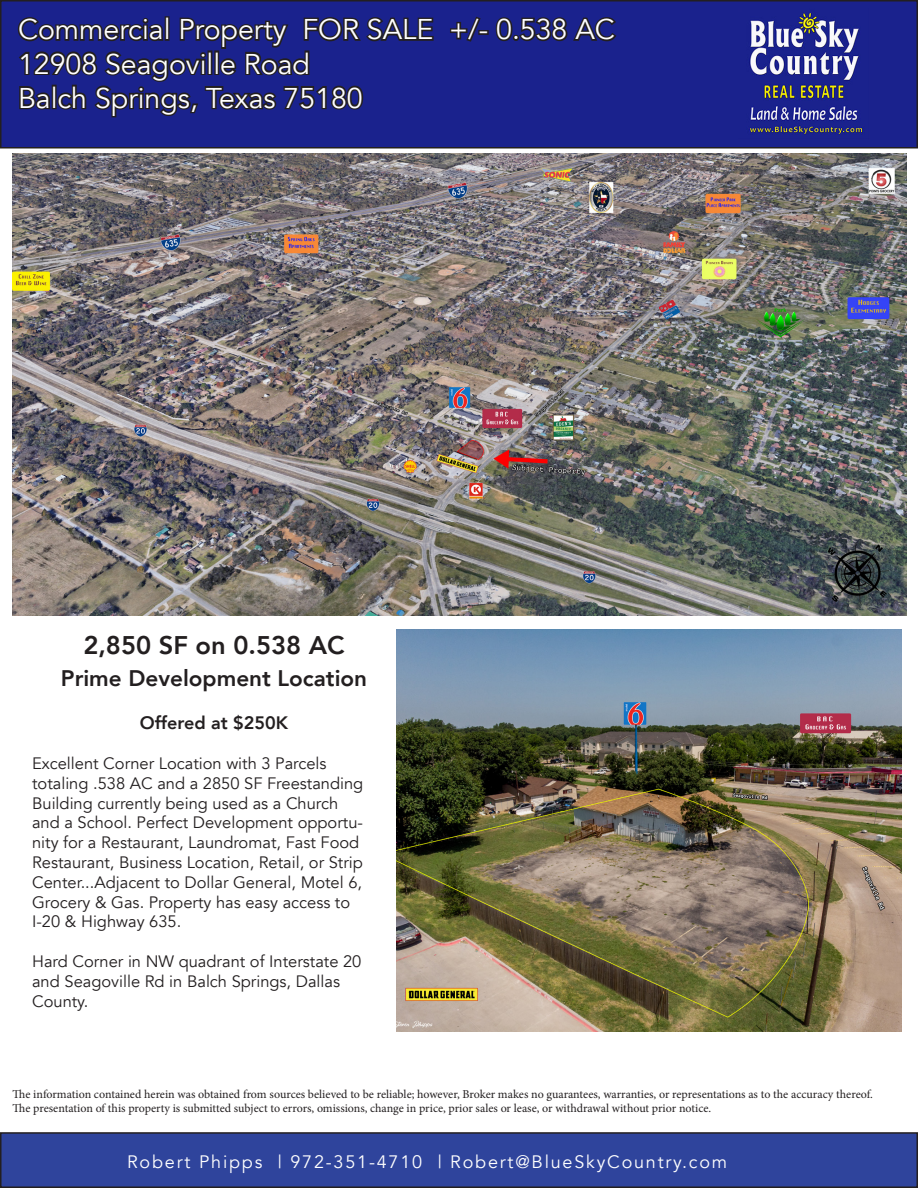
<style>
.page{position:relative;width:918px;height:1188px;background:#fff}
.page>*{position:absolute;margin:0;border:0;box-sizing:border-box;transform-origin:0 0}
.t1{font:28.5px "Avenir";color:#fff}
.t2{font:800 25.5px "Avenir";color:#231f20}
.t3{font:800 22.5px "Avenir";color:#231f20}
.t4{font:18px "Avenir";letter-spacing:.1em;color:#fff}
.t5{font:800 18px "Avenir";color:#231f20}
.t6{font:16.5px/19.8px "Avenir";color:#231f20}
.t7{font:12px/14.4px "Minion Pro";color:#231f20}
</style>
<div class="page">
<div style="left:1px;top:1px;width:916px;height:147px;background:#1a228d"></div>
<img style="left:749px;top:12px;width:114px;height:123px">
<div style="left:0;top:0;width:918px;height:148px;border:2px solid #231f20"></div>
<svg style="left:450px;top:16px;width:31px;height:26px"></svg>
<div style="left:478px;top:30px;width:11px;height:5px;border:3px solid #231f20"></div>
<svg style="left:495px;top:17px;width:122px;height:25px"></svg>
<svg style="left:17px;top:16px;width:417px;height:102px"></svg>
<div style="left:1px;top:1133px;width:916px;height:54px;background:#2f449c"></div>
<div style="left:0;top:1132px;width:918px;height:56px;border:2px solid #231f20"></div>
<img style="left:13px;top:154px;width:893px;height:462px">
<img style="left:396px;top:630px;width:506px;height:401px">
<p class="t1" style="left:18px;top:13px;width:599px">Commercial Property FOR SALE +/- 0.538 AC</p>
<p class="t1" style="left:18px;top:47px;width:293px">12908 Seagoville Road</p>
<p class="t1" style="left:18px;top:81px;width:346px">Balch Springs, Texas 75180</p>
<p class="t2" style="left:83px;top:625px;width:263px">2,850 SF on 0.538 AC</p>
<p class="t3" style="left:61px;top:661px;width:308px">Prime Development Location</p>
<p class="t5" style="left:140px;top:709px;width:150px">Offered at $250K</p>
<p class="t6" style="left:32px;top:754px;width:333px">Excellent Corner Location with 3 Parcels totaling .538 AC and a 2850 SF Freestanding Building currently being used as a Church and a School. Perfect Development opportu&shy;nity for a Restaurant, Laundromat, Fast Food Restaurant, Business Location, Retail, or Strip Center...Adjacent to Dollar General, Motel 6, Grocery &amp; Gas. Property has easy access to I-20 &amp; Highway 635.</p>
<p class="t6" style="left:32px;top:952px;width:331px">Hard Corner in NW quadrant of Interstate 20 and Seagoville Rd in Balch Springs, Dallas<br>County.</p>
<p class="t7" style="left:13px;top:1087px;width:862px">The information contained herein was obtained from sources believed to be reliable; however, Broker makes no guarantees, warranties, or representations as to the accuracy thereof.<br>The presentation of this property is submitted subject to errors, omissions, change in price, prior sales or lease, or withdrawal without prior notice.</p>
<p class="t4" style="left:127px;top:1151px;width:602px">Robert Phipps | 972-351-4710 | Robert@BlueSkyCountry.com</p>
</div>
